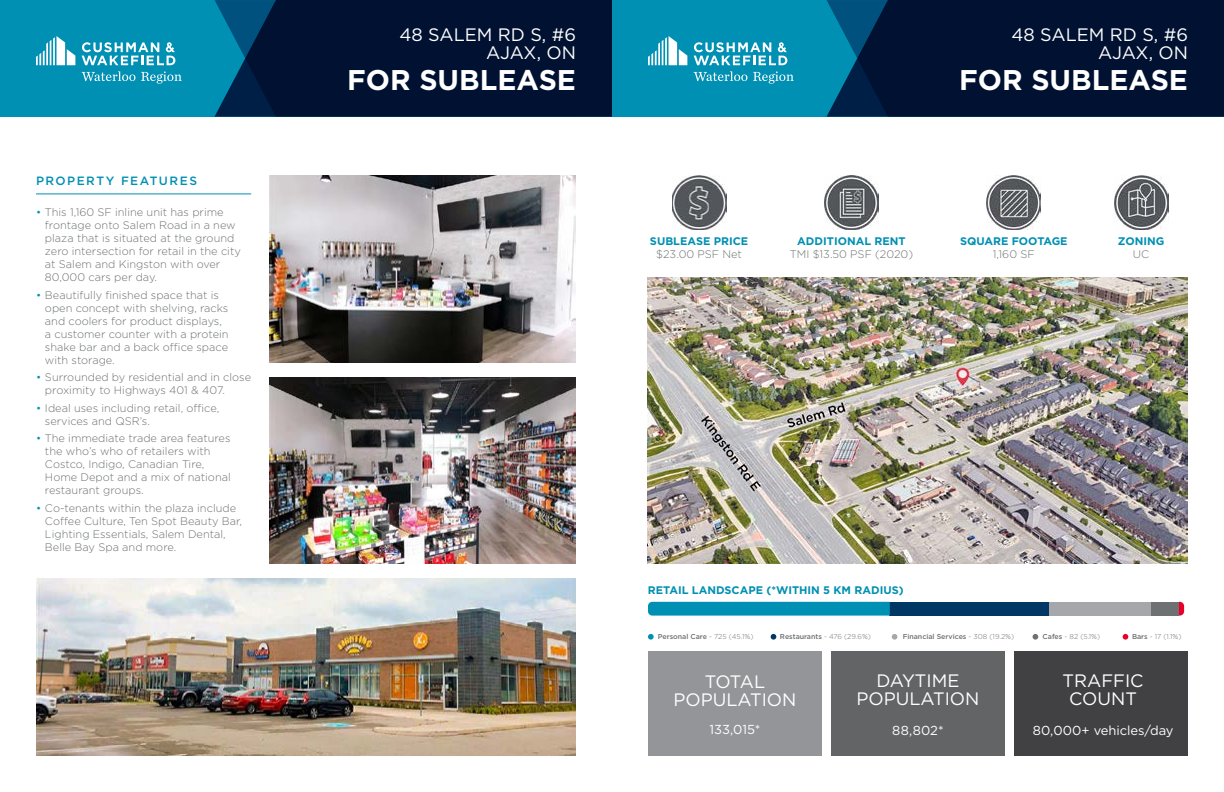
<style>
.page{position:relative;width:1224px;height:792px;background:#fff}
.page>*{position:absolute;margin:0;border:0;box-sizing:border-box;transform-origin:0 0}
.t1{font:700 28.5px "Gotham";color:#fff}
.t2{font:18px/18px "Gotham";color:#fff;text-align:center}
.t3{font:13px "Gotham";letter-spacing:-.005em;color:#fff}
.t4{font:500 12px "Gotham";letter-spacing:.125em;color:#0090b3}
.t5{font:300 11px/13px "Gotham";color:#6e7171}
.t6{font:700 11px "Gotham";color:#0090b3}
.t7{font:500 7.1px "Gotham";color:#6e7171}
.t8{font:300 7.1px "Gotham";color:#6e7171}
.s1{color:#0090b3}
.s2{font-weight:300}
.s3{font-weight:500}
</style>
<div class="page">
<div style="left:0;top:0;width:612px;height:117px;background:#0090b3"></div>
<div style="left:612px;top:0;width:612px;height:117px;background:#0090b3"></div>
<svg style="left:215px;top:0;width:458px;height:117px;fill:#001131"></svg>
<svg style="left:827px;top:0;width:397px;height:117px;background:#001939"></svg>
<svg style="left:36px;top:36px;width:39px;height:29px"></svg>
<svg style="left:82px;top:42px;width:93px;height:23px"></svg>
<svg style="left:82px;top:71px;width:53px;height:10px"></svg>
<svg style="left:141px;top:71px;width:41px;height:13px"></svg>
<svg style="left:648px;top:36px;width:39px;height:29px"></svg>
<svg style="left:694px;top:42px;width:93px;height:23px"></svg>
<svg style="left:694px;top:71px;width:53px;height:10px"></svg>
<svg style="left:753px;top:71px;width:41px;height:13px"></svg>
<hr style="left:36px;top:193px;width:215px;height:1px;background:#0090b3">
<img style="left:987px;top:176px;width:54px;height:54px">
<img style="left:672px;top:176px;width:54px;height:54px">
<img style="left:824px;top:176px;width:55px;height:54px">
<img style="left:36px;top:578px;width:540px;height:178px">
<img style="left:1114px;top:176px;width:54px;height:54px">
<img style="left:648px;top:277px;width:540px;height:286px">
<div style="left:648px;top:652px;width:174px;height:104px;background:#939598"></div>
<div style="left:831px;top:652px;width:174px;height:104px;background:#636466"></div>
<div style="left:1014px;top:652px;width:174px;height:104px;background:#414042"></div>
<svg style="left:1179px;top:602px;width:5px;height:14px"></svg>
<div style="left:1151px;top:602px;width:28px;height:14px;background:#6e7171"></div>
<div style="left:1049px;top:602px;width:102px;height:14px;background:#a5a7aa"></div>
<div style="left:890px;top:602px;width:159px;height:14px;background:#003764"></div>
<svg style="left:648px;top:602px;width:242px;height:14px;background:#0793b5"></svg>
<svg style="left:648px;top:634px;width:6px;height:6px"></svg>
<svg style="left:771px;top:634px;width:5px;height:6px"></svg>
<svg style="left:892px;top:634px;width:5px;height:6px"></svg>
<svg style="left:1033px;top:634px;width:5px;height:6px"></svg>
<svg style="left:1123px;top:634px;width:5px;height:6px"></svg>
<img style="left:269px;top:176px;width:307px;height:186px">
<img style="left:270px;top:378px;width:306px;height:186px">
<p class="t4" style="left:36px;top:173px;width:163px">PROPERTY FEATURES</p>
<p class="t5" style="left:45px;top:206px;width:197px;text-indent:-9px"><span class="s1">•</span> This 1,160 SF inline unit has prime frontage onto Salem Road in a new plaza that is situated at the ground zero intersection for retail in the city at Salem and Kingston with over<br>80,000 cars per day.</p>
<p class="t5" style="left:45px;top:288px;width:185px;text-indent:-9px"><span class="s1">•</span> Beautifully finished space that is open concept with shelving, racks and coolers for product displays, a customer counter with a protein shake bar and a back office space with storage.</p>
<p class="t5" style="left:45px;top:371px;width:208px;text-indent:-9px"><span class="s1">•</span> Surrounded by residential and in close proximity to Highways 401 &amp; 407.</p>
<p class="t5" style="left:45px;top:401px;width:176px;text-indent:-9px"><span class="s1">•</span> Ideal uses including retail, office, services and QSR’s.</p>
<p class="t5" style="left:45px;top:432px;width:187px;text-indent:-9px"><span class="s1">•</span> The immediate trade area features the who’s who of retailers with<br>Costco, Indigo, Canadian Tire,<br>Home Depot and a mix of national restaurant groups.</p>
<p class="t5" style="left:45px;top:501px;width:199px;text-indent:-9px"><span class="s1">•</span> Co-tenants within the plaza include Coffee Culture, Ten Spot Beauty Bar, Lighting Essentials, Salem Dental, Belle Bay Spa and more.</p>
<h2 class="t2" style="left:399px;top:26px;width:178px;text-align:right">48 SALEM RD S, #6<br>AJAX, ON</h2>
<h1 class="t1" style="left:347px;top:61px;width:230px">FOR SUBLEASE</h1>
<h2 class="t2" style="left:1011px;top:26px;width:178px;text-align:right">48 SALEM RD S, #6<br>AJAX, ON</h2>
<h1 class="t1" style="left:959px;top:61px;width:230px">FOR SUBLEASE</h1>
<p class="t6" style="left:650px;top:234px;width:100px">SUBLEASE PRICE</p>
<p class="t5" style="left:656px;top:248px;width:87px">$23.00 PSF Net</p>
<p class="t6" style="left:797px;top:234px;width:110px">ADDITIONAL RENT</p>
<p class="t5" style="left:790px;top:248px;width:125px">TMI $13.50 PSF (2020)</p>
<p class="t6" style="left:960px;top:234px;width:109px">SQUARE FOOTAGE</p>
<p class="t5" style="left:993px;top:247px;width:43px">1,160 SF</p>
<p class="t6" style="left:1118px;top:234px;width:48px">ZONING</p>
<p class="t5" style="left:1133px;top:247px;width:18px">UC</p>
<p class="t6" style="left:648px;top:582px;width:257px">RETAIL LANDSCAPE (*WITHIN 5 KM RADIUS)</p>
<p class="t7" style="left:658px;top:632px;width:97px">Personal Care <span class="s2">- 725 (45.1%)</span></p>
<p class="t7" style="left:780px;top:632px;width:93px">Restaurants <span class="s2">- 476 (29.6%)</span></p>
<p class="t7" style="left:903px;top:632px;width:113px">Financial Services <span class="s2">- 308 (19.2%)</span></p>
<p class="t8" style="left:1043px;top:632px;width:59px"><span class="s3">Cafes</span> - 82 (5.1%)</p>
<p class="t8" style="left:1132px;top:632px;width:51px"><span class="s3">Bars</span> - 17 (1.1%)</p>
<h2 class="t2" style="left:673px;top:672px;width:125px">TOTAL<br>POPULATION</h2>
<p class="t3" style="left:710px;top:721px;width:52px">133,015*</p>
<h2 class="t2" style="left:856px;top:671px;width:125px">DAYTIME<br>POPULATION</h2>
<p class="t3" style="left:892px;top:722px;width:53px">88,802*</p>
<h2 class="t2" style="left:1063px;top:671px;width:82px">TRAFFIC<br>COUNT</h2>
<p class="t3" style="left:1033px;top:722px;width:142px">80,000+ vehicles/day</p>
</div>
